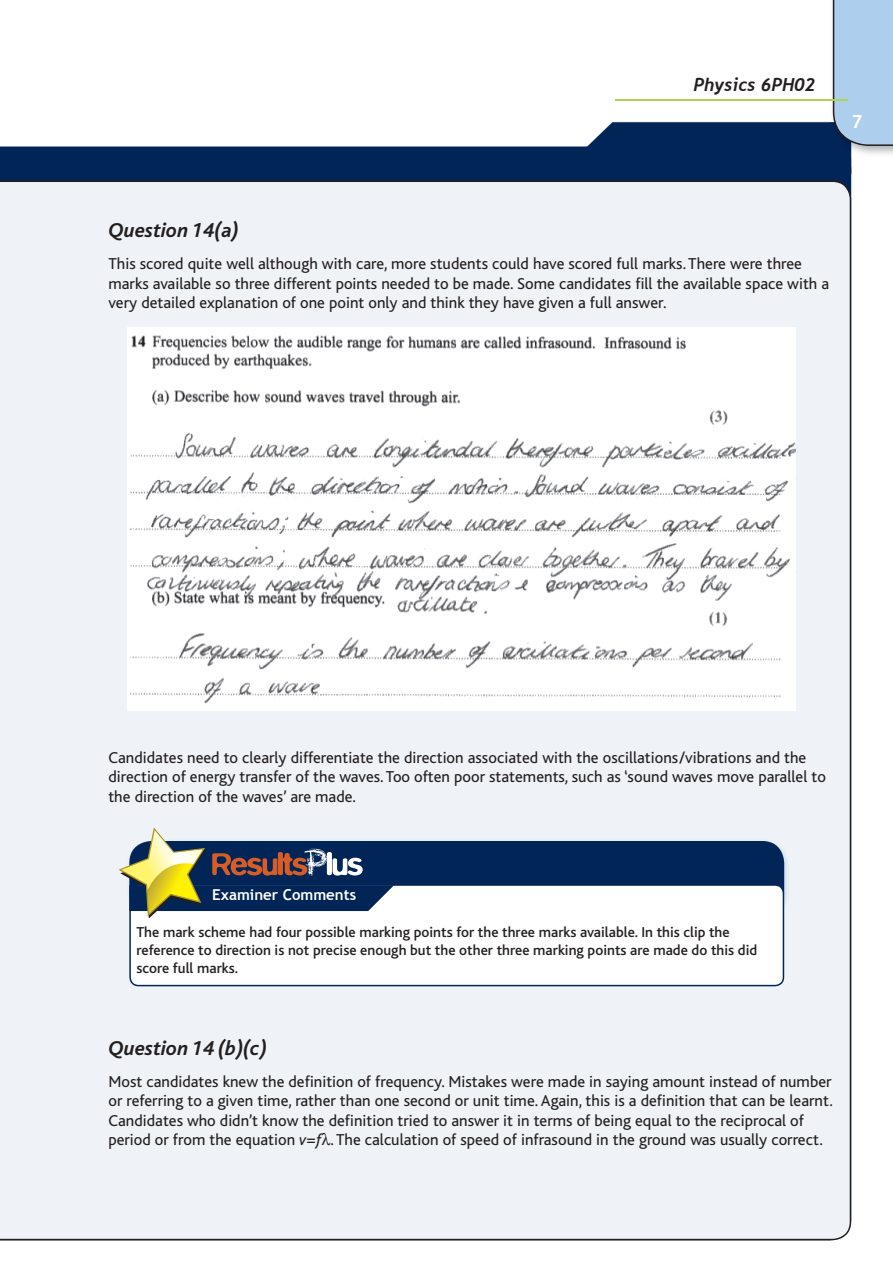
<style>
.page{position:relative;width:893px;height:1263px;background:#fff}
.page>*{position:absolute;margin:0;border:0;box-sizing:border-box;transform-origin:0 0}
.t1{font:italic 700 21px "Bliss";color:#231f20}
.t2{font:italic 700 18px "Trebuchet";color:#231f20}
.t3{font:700 18px "Trebuchet MS";color:#fff}
.t4{font:16.5px/19.5px "Bliss";color:#231f20}
.t5{font:500 15px/18px "Bliss";color:#231f20}
.t6{font:700 15px "Trebuchet MS";color:#fff}
.s1{font-style:italic}
</style>
<div class="page">
<div style="left:0;top:146px;width:851px;height:35px;background:#002556"></div>
<div style="left:0;top:181px;width:851px;height:1059px;background:#eff3f7"></div>
<svg style="left:559px;top:0;width:334px;height:174px"></svg>
<hr style="left:615px;top:99px;width:233px;height:2px;background:#b0d354">
<img style="left:128px;top:327px;width:667px;height:383px">
<img style="left:125px;top:837px;width:666px;height:82px">
<div style="left:394px;top:841px;width:390px;height:43px;background:#002556"></div>
<svg style="left:129px;top:884px;width:655px;height:102px"></svg>
<svg style="left:117px;top:827px;width:277px;height:91px"></svg>
<svg style="left:322px;top:1132px;width:8px;height:14px"></svg>
<p class="t2" style="left:693px;top:74px;width:123px">Physics 6PH02</p>
<p class="t3" style="left:852px;top:110px;width:12px">7</p>
<p class="t1" style="left:108px;top:219px;width:132px">Question 14(a)</p>
<p class="t4" style="left:108px;top:254px;width:722px">This scored quite well although with care, more students could have scored full marks. There were three marks available so three different points needed to be made. Some candidates fill the available space with a very detailed explanation of one point only and think they have given a full answer.</p>
<p class="t4" style="left:108px;top:748px;width:719px">Candidates need to clearly differentiate the direction associated with the oscillations/vibrations and the direction of energy transfer of the waves. Too often poor statements, such as ‘sound waves move parallel to the direction of the waves’ are made.</p>
<p class="t6" style="left:212px;top:885px;width:145px">Examiner Comments</p>
<p class="t5" style="left:136px;top:924px;width:622px">The mark scheme had four possible marking points for the three marks available. In this clip the reference to direction is not precise enough but the other three marking points are made do this did score full marks.</p>
<p class="t1" style="left:108px;top:1037px;width:160px">Question 14 (b)(c)</p>
<p class="t4" style="left:108px;top:1072px;width:726px">Most candidates knew the definition of frequency. Mistakes were made in saying amount instead of number or referring to a given time, rather than one second or unit time. Again, this is a definition that can be learnt.<br>Candidates who didn’t know the definition tried to answer it in terms of being equal to the reciprocal of period or from the equation <span class="s1">v=f</span> . The calculation of speed of infrasound in the ground was usually correct.</p>
</div>
